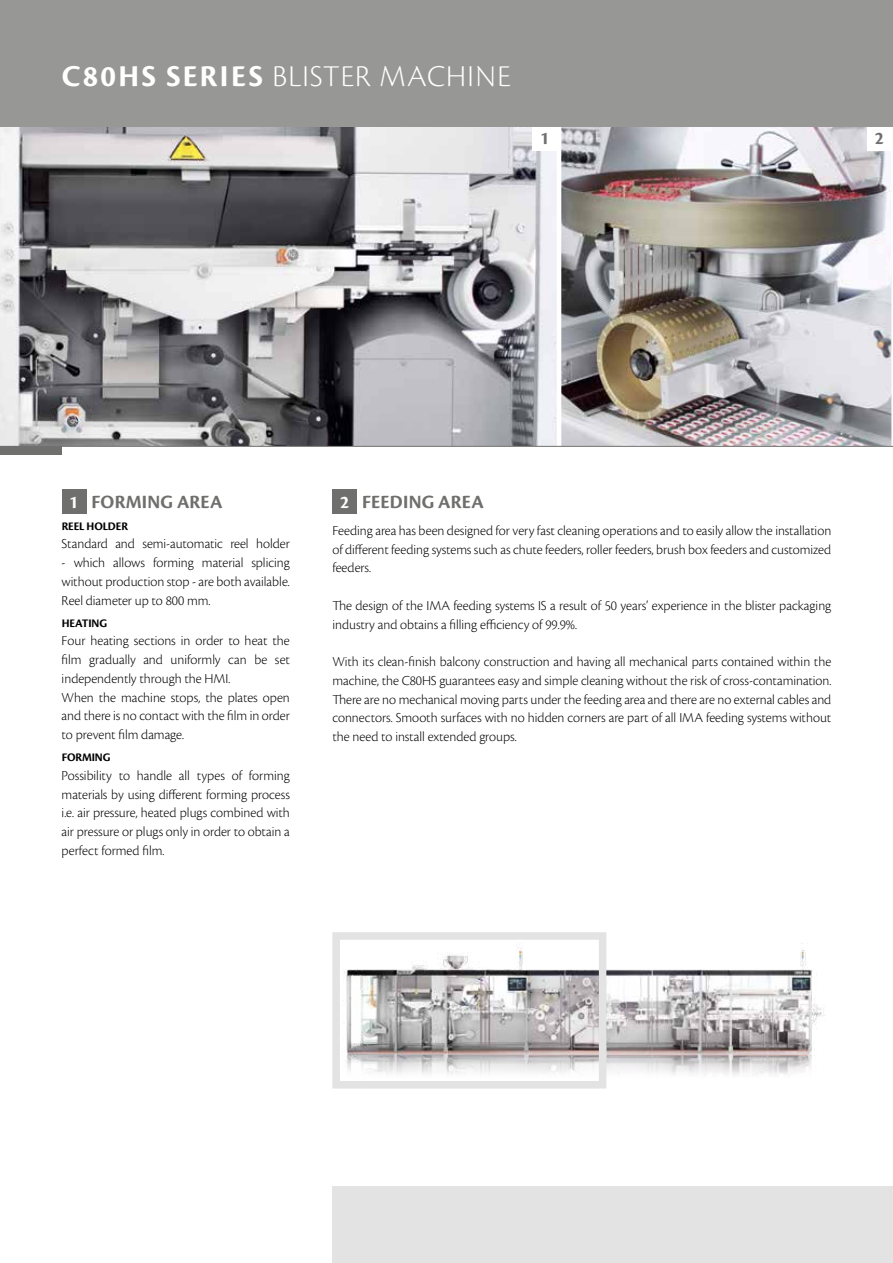
<style>
.page{position:relative;width:893px;height:1263px;background:#fff}
.page>*{position:absolute;margin:0;border:0;box-sizing:border-box;transform-origin:0 0}
.t1{font:31.5px "Cronos Pro Lt Subh";letter-spacing:.04em;color:#fff}
.t2{font:19.5px "Cronos Pro Bold Subh";letter-spacing:.015em;color:#6f6f6e}
.t3{font:18.75px "Cronos Pro Bold Subh";color:#fff}
.t4{font:18.75px "Cronos Pro Bold Subh";color:#6f6f6e}
.t5{font:14.25px/18.8px "Cronos Pro Lt Subh";color:#000;text-align:justify}
.t6{font:12px "Cronos Pro Bold Subh";letter-spacing:-.005em;color:#000}
.s1{font-family:"Cronos Pro Bold Subh"}
</style>
<div class="page">
<img style="left:343px;top:944px;width:482px;height:136px">
<div style="left:62px;top:489px;width:25px;height:25px;background:#6f6f6e"></div>
<div style="left:332px;top:489px;width:25px;height:25px;background:#6f6f6e"></div>
<img style="left:0;top:126px;width:557px;height:320px">
<img style="left:561px;top:126px;width:330px;height:320px">
<div style="left:532px;top:126px;width:25px;height:25px;background:#fff"></div>
<div style="left:867px;top:126px;width:25px;height:25px;background:#fff"></div>
<div style="left:0;top:0;width:893px;height:126px;background:#979796"></div>
<div style="left:0;top:446px;width:62px;height:8px;background:#6f6f6e"></div>
<div style="left:332px;top:932px;width:274px;height:156px;border:8px solid #e3e3e3"></div>
<div style="left:332px;top:1186px;width:561px;height:77px;background:#e3e3e3"></div>
<hr style="left:0;top:446px;width:893px;height:1px;background:#6f6f6e">
<h1 class="t1" style="left:62px;top:58px;width:450px"><span class="s1">C80HS SERIES</span> BLISTER MACHINE</h1>
<h3 class="t4" style="left:540px;top:127px;width:11px">1</h3>
<h3 class="t4" style="left:875px;top:127px;width:11px">2</h3>
<h2 class="t2" style="left:92px;top:490px;width:133px">FORMING AREA</h2>
<p class="t6" style="left:62px;top:519px;width:68px">REEL HOLDER</p>
<p class="t5" style="left:62px;top:534px;width:230px">Standard and semi-automatic reel holder</p>
<p class="t5" style="left:62px;top:553px;width:230px">- which allows forming material splicing without production stop - are both available.<br>Reel diameter up to 800 mm.</p>
<p class="t6" style="left:62px;top:616px;width:47px">HEATING</p>
<p class="t5" style="left:62px;top:631px;width:230px;text-align:left">Four heating sections in order to heat the film gradually and uniformly can be set independently through the HMI.<br>When the machine stops, the plates open and there is no contact with the film in order to prevent film damage.</p>
<p class="t6" style="left:62px;top:750px;width:50px">FORMING</p>
<p class="t5" style="left:62px;top:766px;width:230px">Possibility to handle all types of forming materials by using different forming process i.e. air pressure, heated plugs combined with air pressure or plugs only in order to obtain a perfect formed film.</p>
<h2 class="t2" style="left:362px;top:490px;width:123px">FEEDING AREA</h2>
<p class="t5" style="left:332px;top:521px;width:500px">Feeding area has been designed for very fast cleaning operations and to easily allow the installation of different feeding systems such as chute feeders, roller feeders, brush box feeders and customized feeders.</p>
<p class="t5" style="left:332px;top:596px;width:500px">The design of the IMA feeding systems IS a result of 50 years’ experience in the blister packaging industry and obtains a filling efficiency of 99.9%.</p>
<p class="t5" style="left:332px;top:652px;width:500px">With its clean-finish balcony construction and having all mechanical parts contained within the machine, the C80HS guarantees easy and simple cleaning without the risk of cross-contamination.<br>There are no mechanical moving parts under the feeding area and there are no external cables and connectors. Smooth surfaces with no hidden corners are part of all IMA feeding systems without the need to install extended groups.</p>
<h3 class="t3" style="left:69px;top:491px;width:11px">1</h3>
<h3 class="t3" style="left:340px;top:491px;width:11px">2</h3>
</div>
